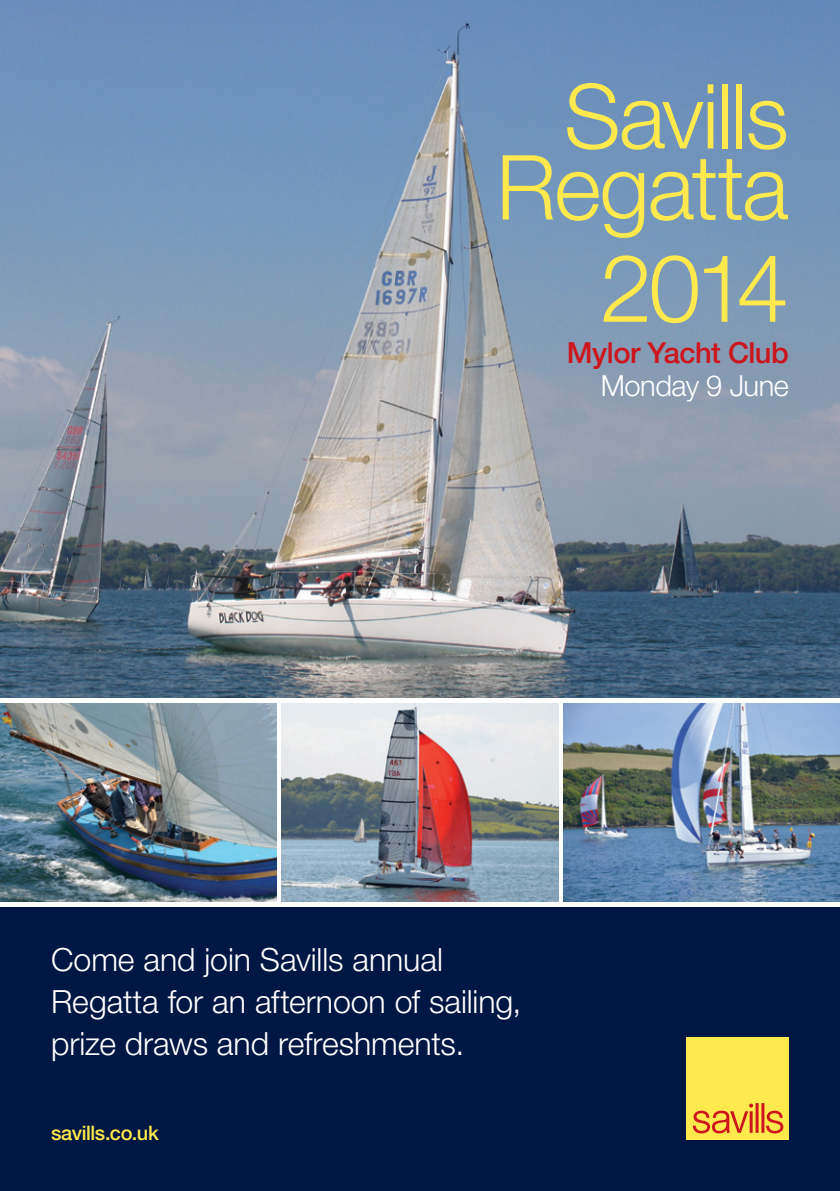
<style>
.page{position:relative;width:840px;height:1191px;background:#fff}
.page>*{position:absolute;margin:0;border:0;box-sizing:border-box;transform-origin:0 0}
.t1{font:300 94px "Helvetica Neue LT Std";color:#ffe94d}
.t2{font:300 89.8px/71px "Helvetica Neue LT Std";letter-spacing:-.025em;color:#ffe94d;text-align:right}
.t3{font:300 32px/42px "Helvetica Neue LT Std";letter-spacing:-.005em;color:#fff}
.t4{font:500 29px "Helvetica Neue LT Std";letter-spacing:-.015em;color:#cd151d}
.t5{font:300 29px "Helvetica Neue LT Std";letter-spacing:-.015em;color:#fff}
.t6{font:500 20px "Helvetica Neue LT Std";letter-spacing:-.02em;color:#ffe94d}
</style>
<div class="page">
<img style="left:0;top:0;width:839px;height:697px">
<img style="left:0;top:703px;width:276px;height:198px">
<img style="left:282px;top:703px;width:275px;height:198px">
<img style="left:563px;top:703px;width:276px;height:198px">
<div style="left:0;top:907px;width:839px;height:284px;background:#001643"></div>
<div style="left:686px;top:1037px;width:102px;height:103px;background:#ffe94d"></div>
<svg style="left:692px;top:1103px;width:90px;height:30px"></svg>
<h2 class="t2" style="left:496px;top:79px;width:294px">Savills<br>Regatta</h2>
<h1 class="t1" style="left:599px;top:231px;width:190px">2014</h1>
<p class="t4" style="left:566px;top:335px;width:223px">Mylor Yacht Club</p>
<p class="t5" style="left:600px;top:368px;width:189px">Monday 9 June</p>
<p class="t3" style="left:51px;top:937px;width:471px">Come and join Savills annual<br>Regatta for an afternoon of sailing, prize draws and refreshments.</p>
<p class="t6" style="left:51px;top:1120px;width:109px">savills.co.uk</p>
</div>
